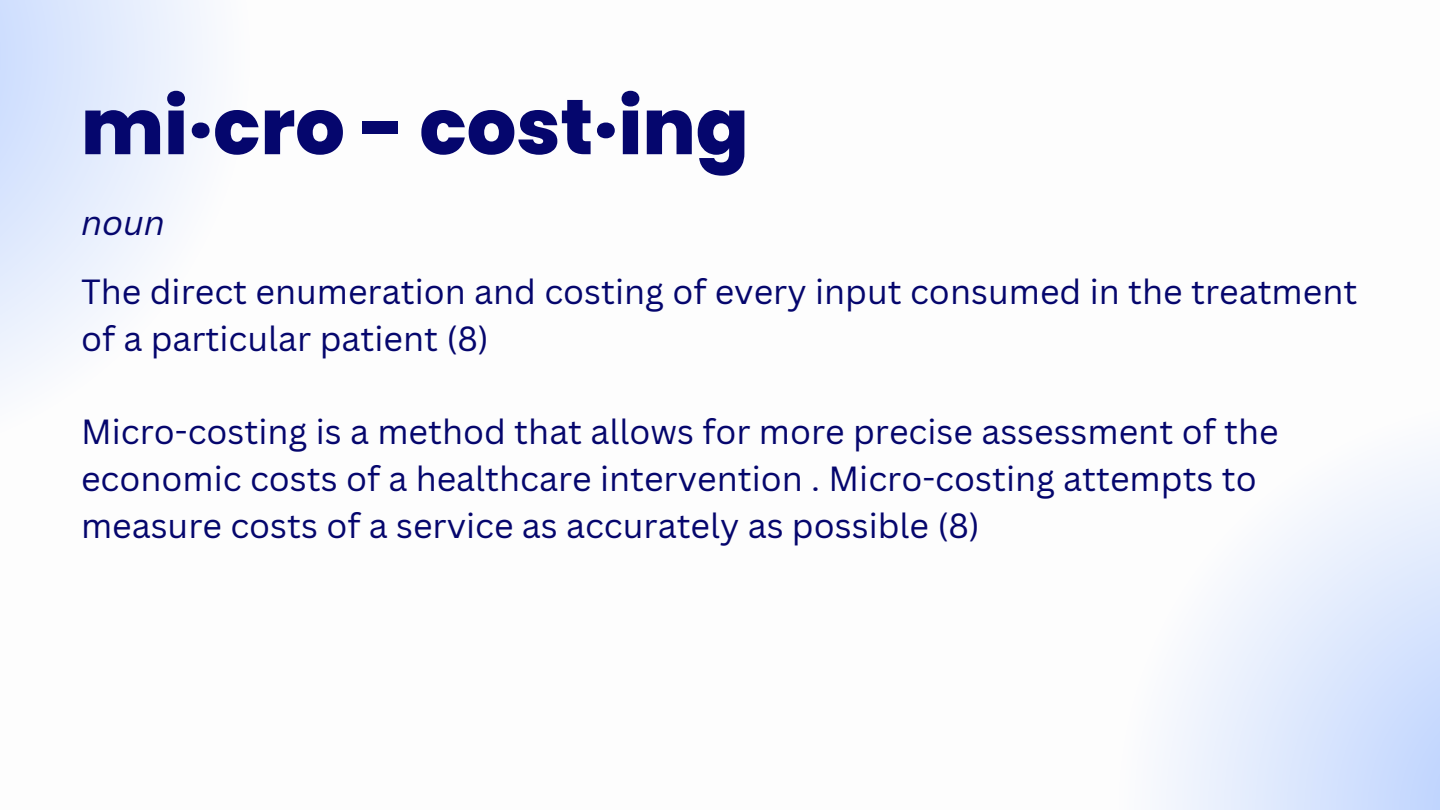
<style>
.page{position:relative;width:1440px;height:810px;background:#fff}
.page>*{position:absolute;margin:0;border:0;box-sizing:border-box;transform-origin:0 0}
.t1{font:800 77.8px "Poppins";color:#05066d}
.t2{font:34px/47.2px "Canva Sans";color:#05066d}
.t3{font:italic 34px "Canva Sans";color:#05066d}
</style>
<div class="page">
<svg style="left:0;top:0;width:208px;height:387px"></svg>
<svg style="left:1161px;top:453px;width:279px;height:357px"></svg>
<p class="t1" style="left:81px;top:73px;width:669px">mi·cro - cost·ing</p>
<p class="t3" style="left:81px;top:199px;width:85px">noun</p>
<p class="t2" style="left:81px;top:267px;width:1278px">The direct enumeration and costing of every input consumed in the treatment of a particular patient (8)</p>
<p class="t2" style="left:81px;top:407px;width:1199px">Micro-costing is a method that allows for more precise assessment of the economic costs of a healthcare intervention . Micro-costing attempts to measure costs of a service as accurately as possible (8)</p>
</div>
